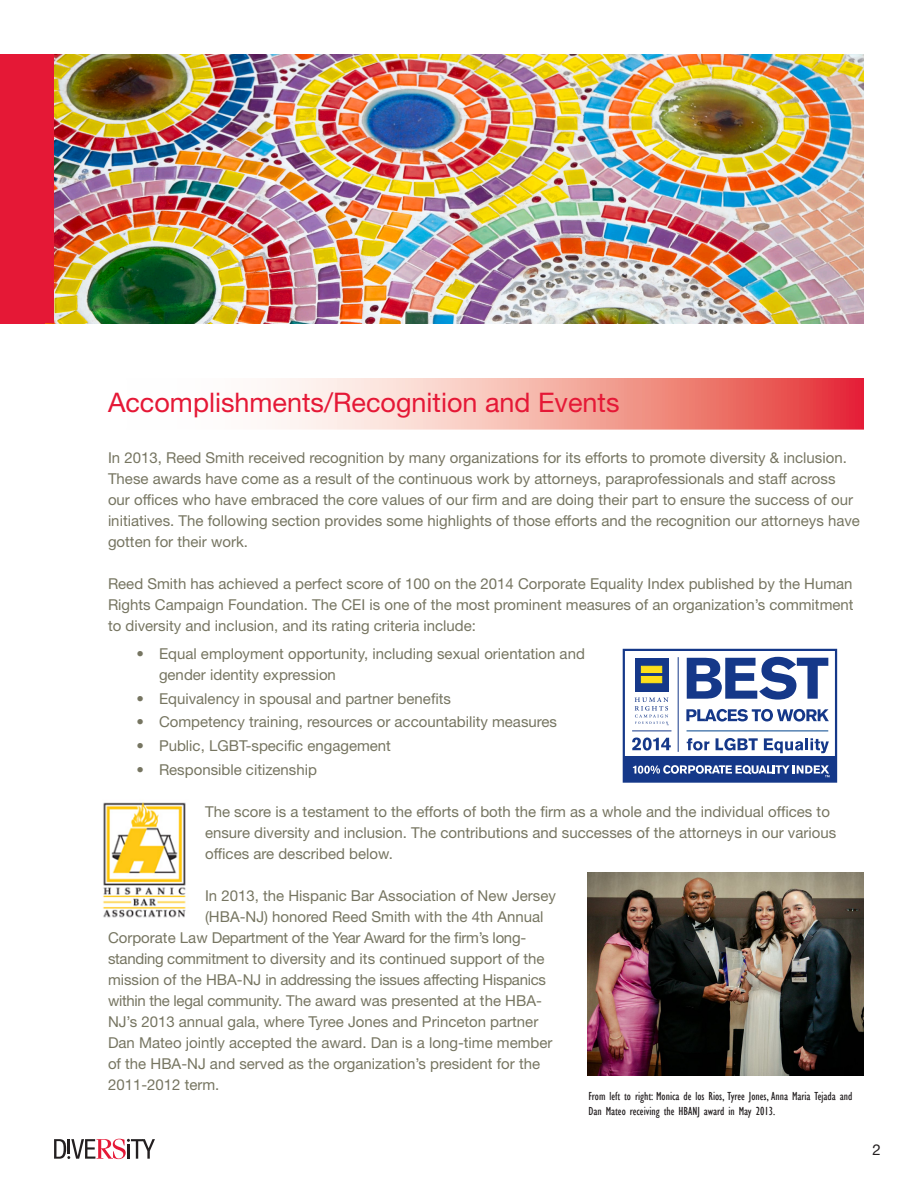
<style>
.page{position:relative;width:918px;height:1188px;background:#fff}
.page>*{position:absolute;margin:0;border:0;box-sizing:border-box;transform-origin:0 0}
.t1{font:27px "Helvetica Neue LT Std";color:#e51836}
.t2{font:15px/21px "Helvetica Neue LT Std";color:#767561}
.t3{font:15px "Helvetica Neue LT Std";letter-spacing:-.02em;color:#767561}
.body{font:15px "Helvetica Neue LT Std";color:#231f20}
.body-2{font:condensed 12px/15px "Gill Sans";color:#231f20}
</style>
<div class="page">
<div style="left:0;top:54px;width:54px;height:270px;background:#e51836"></div>
<svg style="left:54px;top:1139px;width:101px;height:20px"></svg>
<svg style="left:272px;top:381px;width:589px;height:46px;background:#f3a39d"></svg>
<div style="left:108px;top:378px;width:756px;height:52px;border:2px solid #fff"></div>
<img style="left:54px;top:54px;width:810px;height:269px">
<img style="left:103px;top:802px;width:83px;height:116px">
<img style="left:588px;top:873px;width:275px;height:202px">
<div style="left:623px;top:649px;width:214px;height:134px;border:2px solid #153889"></div>
<hr style="left:678px;top:657px;width:1px;height:95px;background:#153889">
<hr style="left:632px;top:731px;width:39px;height:1px;background:#153889">
<hr style="left:687px;top:731px;width:141px;height:1px;background:#02448d">
<div style="left:623px;top:756px;width:213px;height:26px;background:#153889"></div>
<div style="left:635px;top:658px;width:33px;height:33px;background:#153889"></div>
<div style="left:641px;top:666px;width:21px;height:7px;background:#ffdf1b;border:1px solid #ffe616"></div>
<div style="left:641px;top:676px;width:21px;height:7px;background:#ffdf1b;border:1px solid #ffe616"></div>
<svg style="left:635px;top:698px;width:34px;height:27px"></svg>
<svg style="left:687px;top:657px;width:141px;height:43px"></svg>
<svg style="left:686px;top:709px;width:143px;height:13px"></svg>
<svg style="left:687px;top:738px;width:22px;height:12px"></svg>
<svg style="left:716px;top:738px;width:42px;height:13px"></svg>
<svg style="left:764px;top:738px;width:65px;height:15px"></svg>
<svg style="left:633px;top:765px;width:197px;height:12px"></svg>
<svg style="left:632px;top:738px;width:39px;height:13px"></svg>
<p class="t1" style="left:108px;top:387px;width:513px">Accomplishments/Recognition and Events</p>
<p class="t2" style="left:108px;top:447px;width:754px">In 2013, Reed Smith received recognition by many organizations for its efforts to promote diversity &amp; inclusion.<br>These awards have come as a result of the continuous work by attorneys, paraprofessionals and staff across our offices who have embraced the core values of our firm and are doing their part to ensure the success of our initiatives. The following section provides some highlights of those efforts and the recognition our attorneys have gotten for their work.</p>
<p class="t2" style="left:108px;top:573px;width:747px;text-align:justify">Reed Smith has achieved a perfect score of 100 on the 2014 Corporate Equality Index published by the Human Rights Campaign Foundation. The CEI is one of the most prominent measures of an organization’s commitment to diversity and inclusion, and its rating criteria include:</p>
<p class="t2" style="left:159px;top:643px;width:427px;text-indent:-22px">• Equal employment opportunity, including sexual orientation and gender identity expression</p>
<p class="t2" style="left:136px;top:688px;width:316px">• Equivalency in spousal and partner benefits</p>
<p class="t2" style="left:136px;top:711px;width:422px">• Competency training, resources or accountability measures</p>
<p class="t2" style="left:136px;top:735px;width:256px">• Public, LGBT-specific engagement</p>
<p class="t2" style="left:136px;top:759px;width:182px">• Responsible citizenship</p>
<p class="t2" style="left:205px;top:801px;width:633px">The score is a testament to the efforts of both the firm as a whole and the individual offices to ensure diversity and inclusion. The contributions and successes of the attorneys in our various offices are described below.</p>
<p class="t2" style="left:205px;top:885px;width:352px">In 2013, the Hispanic Bar Association of New Jersey</p>
<p class="t2" style="left:205px;top:906px;width:340px">(HBA-NJ) honored Reed Smith with the 4th Annual</p>
<p class="t3" style="left:108px;top:928px;width:420px">Corporate Law Department of the Year Award for the firm’s long-</p>
<p class="t2" style="left:108px;top:948px;width:438px">standing commitment to diversity and its continued support of the</p>
<p class="t3" style="left:108px;top:970px;width:440px">mission of the HBA-NJ in addressing the issues affecting Hispanics</p>
<p class="t3" style="left:108px;top:991px;width:435px">within the legal community. The award was presented at the HBA-</p>
<p class="t2" style="left:108px;top:1011px;width:432px">NJ’s 2013 annual gala, where Tyree Jones and Princeton partner</p>
<p class="t2" style="left:108px;top:1032px;width:446px">Dan Mateo jointly accepted the award. Dan is a long-time member</p>
<p class="t2" style="left:108px;top:1053px;width:434px">of the HBA-NJ and served as the organization’s president for the</p>
<p class="t2" style="left:108px;top:1074px;width:113px">2011-2012 term.</p>
<p class="body-2" style="left:588px;top:1088px;width:265px">From left to right: Monica de los Rios, Tyree Jones, Anna Maria Tejada and<br>Dan Mateo receiving the HBANJ award in May 2013.</p>
<p class="body" style="left:873px;top:1141px;width:10px">2</p>
</div>
